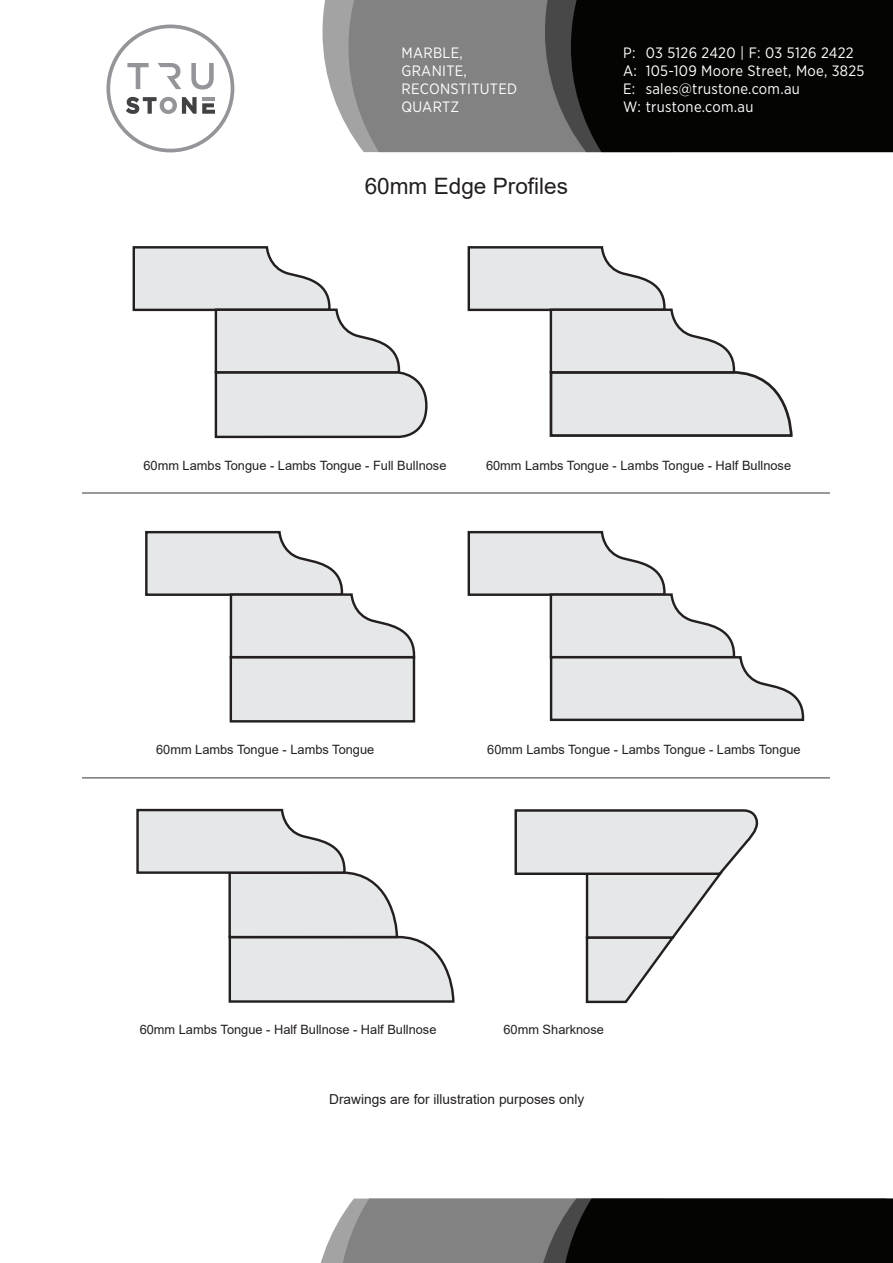
<style>
.page{position:relative;width:893px;height:1263px;background:#fff}
.page>*{position:absolute;margin:0;border:0;box-sizing:border-box;transform-origin:0 0}
.t1{font:22.65px "Arial";color:#231f20}
.t2{font:15px "Gotham Narrow";letter-spacing:.02em;color:#fff}
.t3{font:13.65px "Arial";color:#231f20}
.t4{font:12.75px "Arial";color:#231f20}
</style>
<div class="page">
<svg style="left:322px;top:0;width:26px;height:128px;fill:#a4a3a3"></svg>
<div style="left:348px;top:0;width:197px;height:152px;background:#818281"></div>
<svg style="left:106px;top:25px;width:128px;height:127px"></svg>
<svg style="left:545px;top:0;width:26px;height:152px;background:#5d5d5c"></svg>
<div style="left:571px;top:0;width:322px;height:152px;background:#040503"></div>
<svg style="left:320px;top:1198px;width:573px;height:65px;background:#3f403f"></svg>
<div style="left:231px;top:657px;width:183px;height:64px;background:#e6e7e9"></div>
<div style="left:230px;top:656px;width:185px;height:66px;border:2px solid #231f20"></div>
<hr style="left:82px;top:777px;width:747px;height:2px;background:#808285">
<svg style="left:145px;top:530px;width:271px;height:129px"></svg>
<svg style="left:467px;top:530px;width:338px;height:192px"></svg>
<svg style="left:514px;top:809px;width:245px;height:195px"></svg>
<hr style="left:82px;top:492px;width:747px;height:2px;background:#808285">
<svg style="left:467px;top:246px;width:326px;height:191px"></svg>
<svg style="left:132px;top:246px;width:296px;height:193px"></svg>
<svg style="left:136px;top:808px;width:319px;height:195px"></svg>
<p class="t2" style="left:401px;top:43px;width:63px">MARBLE,</p>
<p class="t2" style="left:401px;top:61px;width:67px">GRANITE,</p>
<p class="t2" style="left:401px;top:79px;width:117px">RECONSTITUTED</p>
<p class="t2" style="left:401px;top:97px;width:59px">QUARTZ</p>
<p class="t1" style="left:365px;top:170px;width:205px">60mm Edge Profiles</p>
<p class="t2" style="left:623px;top:43px;width:232px">P: 03 5126 2420 | F: 03 5126 2422</p>
<p class="t2" style="left:623px;top:61px;width:243px">A: 105-109 Moore Street, Moe, 3825</p>
<p class="t2" style="left:623px;top:79px;width:178px">E: sales@trustone.com.au</p>
<p class="t2" style="left:623px;top:97px;width:132px">W: trustone.com.au</p>
<p class="t4" style="left:143px;top:456px;width:304px">60mm Lambs Tongue - Lambs Tongue - Full Bullnose</p>
<p class="t4" style="left:486px;top:456px;width:307px">60mm Lambs Tongue - Lambs Tongue - Half Bullnose</p>
<p class="t4" style="left:156px;top:740px;width:220px">60mm Lambs Tongue - Lambs Tongue</p>
<p class="t4" style="left:487px;top:741px;width:315px">60mm Lambs Tongue - Lambs Tongue - Lambs Tongue</p>
<p class="t4" style="left:140px;top:1021px;width:298px">60mm Lambs Tongue - Half Bullnose - Half Bullnose</p>
<p class="t4" style="left:503px;top:1021px;width:102px">60mm Sharknose</p>
<p class="t3" style="left:329px;top:1090px;width:257px">Drawings are for illustration purposes only</p>
</div>
